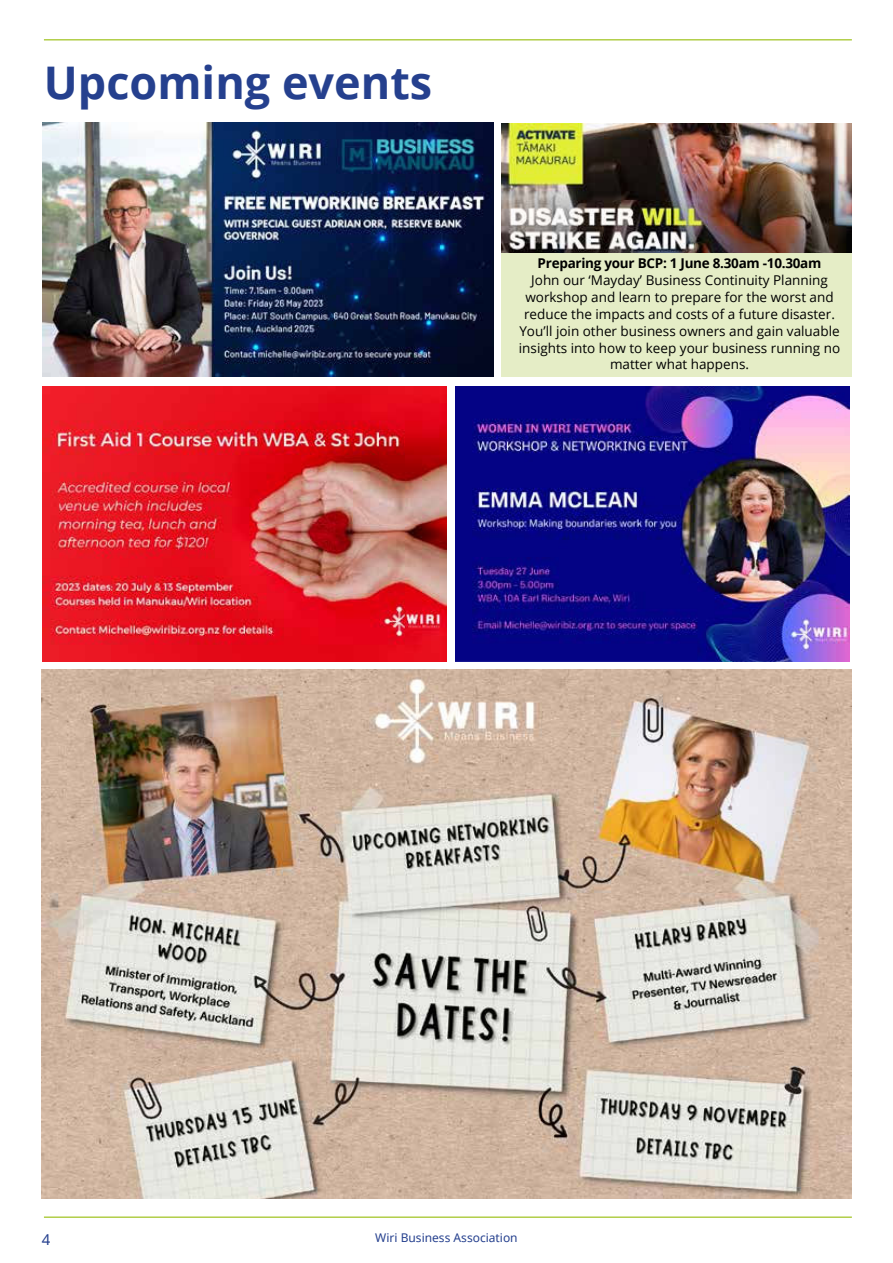
<style>
.page{position:relative;width:893px;height:1263px;background:#fff}
.page>*{position:absolute;margin:0;border:0;box-sizing:border-box;transform-origin:0 0}
.t1{font:700 45px "Open Sans";color:#25408e}
.t2{font:15px "Noto Sans";color:#25408e}
.t3{font:13.5px/16.8px "Open Sans";color:#000;text-align:center}
.t4{font:700 13.5px "Open Sans";letter-spacing:-.02em;color:#000}
.t5{font:12px "Noto Sans";color:#25408e}
</style>
<div class="page">
<img style="left:455px;top:386px;width:395px;height:275px">
<img style="left:42px;top:670px;width:810px;height:528px">
<img style="left:42px;top:386px;width:404px;height:275px">
<div style="left:502px;top:124px;width:350px;height:253px;background:#e5edc6"></div>
<img style="left:502px;top:124px;width:350px;height:129px">
<img style="left:42px;top:123px;width:451px;height:254px">
<hr style="left:44px;top:39px;width:808px;height:2px;background:#b1ce49">
<hr style="left:44px;top:1216px;width:808px;height:2px;background:#b1ce49">
<h1 class="t1" style="left:44px;top:64px;width:390px">Upcoming events</h1>
<p class="t4" style="left:538px;top:258px;width:285px">Preparing your BCP: 1 June 8.30am -10.30am</p>
<p class="t3" style="left:519px;top:273px;width:323px">John our ‘Mayday’ Business Continuity Planning workshop and learn to prepare for the worst and reduce the impacts and costs of a future disaster.<br>You’ll join other business owners and gain valuable insights into how to keep your business running no matter what happens.</p>
<p class="t2" style="left:42px;top:1231px;width:10px">4</p>
<p class="t5" style="left:375px;top:1231px;width:144px">Wiri Business Association</p>
</div>
